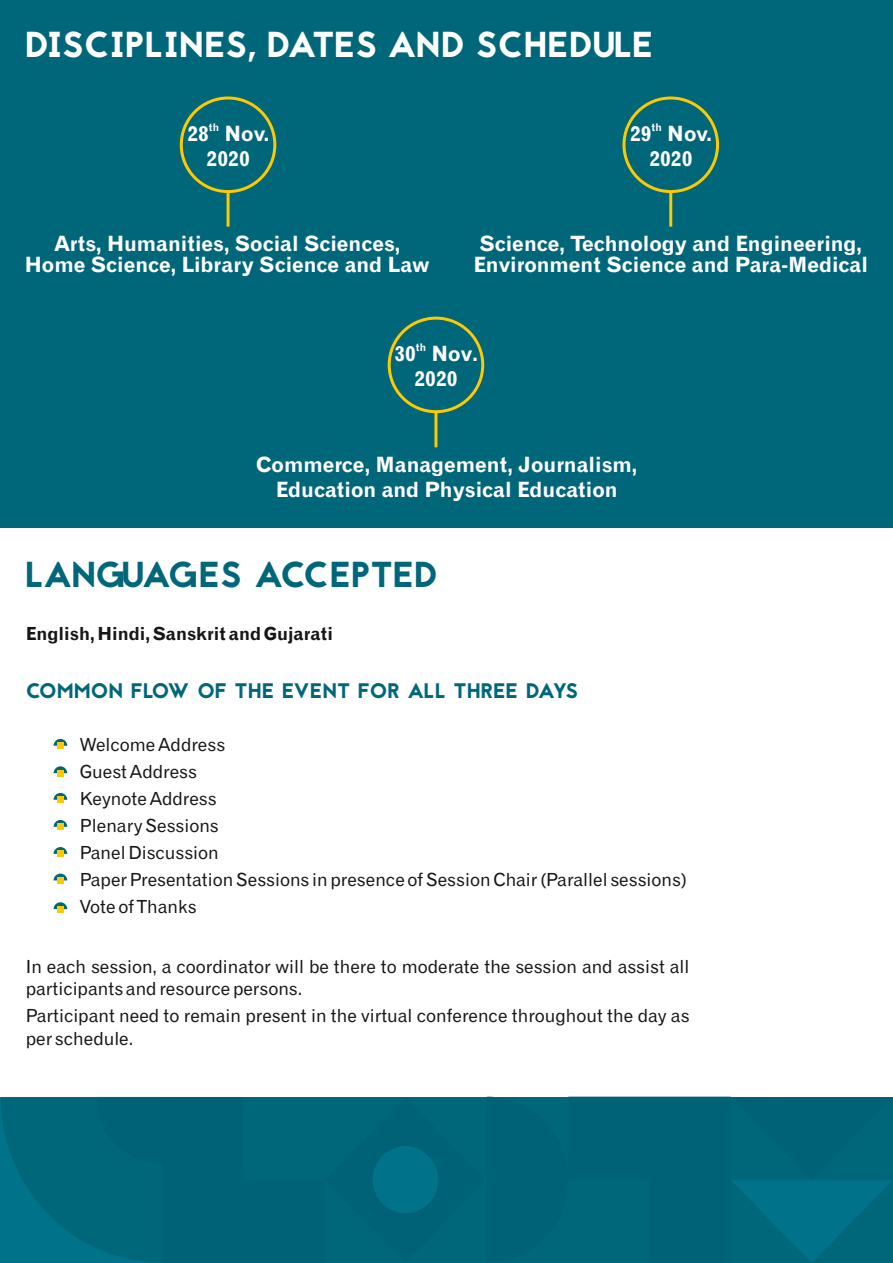
<style>
.page{position:relative;width:893px;height:1263px;background:#fff}
.page>*{position:absolute;margin:0;border:0;box-sizing:border-box;transform-origin:0 0}
.t1{font:36px "Jaapokki";color:#fff}
.t2{font:36px "Jaapokki";letter-spacing:-.02em;color:#00677b}
.t3{font:21px/25.2px "Gothic 720 BT Bold B";color:#fff;text-align:center}
.t4{font:21px "Jaapokki";color:#00677b}
.t5{font:18px/27px "Gothic 720 BT Roman B";color:#151616}
.t6{font:18px "Gothic 720 BT Bold B";color:#151616}
.t7{font:10.5px "Gothic 720 BT Bold B";color:#fff}
</style>
<div class="page">
<div style="left:0;top:0;width:893px;height:527px;background:#00677b"></div>
<svg style="left:54px;top:739px;width:13px;height:7px"></svg>
<div style="left:57px;top:742px;width:7px;height:7px;background:#fdc900"></div>
<svg style="left:54px;top:766px;width:13px;height:7px"></svg>
<div style="left:57px;top:770px;width:7px;height:7px;background:#fdc900"></div>
<svg style="left:54px;top:793px;width:13px;height:7px"></svg>
<div style="left:57px;top:796px;width:7px;height:7px;background:#fdc900"></div>
<svg style="left:54px;top:820px;width:13px;height:7px"></svg>
<div style="left:57px;top:823px;width:7px;height:7px;background:#fdc900"></div>
<svg style="left:54px;top:847px;width:13px;height:7px"></svg>
<div style="left:57px;top:850px;width:7px;height:7px;background:#fdc900"></div>
<svg style="left:54px;top:873px;width:13px;height:7px"></svg>
<div style="left:57px;top:877px;width:7px;height:7px;background:#fdc900"></div>
<svg style="left:54px;top:902px;width:13px;height:7px"></svg>
<div style="left:57px;top:906px;width:7px;height:6px;background:#fdc900"></div>
<div style="left:180px;top:97px;width:96px;height:96px;border:3px solid #fdc900;border-radius:50%"></div>
<hr style="left:227px;top:191px;width:3px;height:36px;background:#fdc900">
<div style="left:622px;top:97px;width:97px;height:96px;border:3px solid #fdc900;border-radius:50%"></div>
<hr style="left:669px;top:191px;width:3px;height:36px;background:#fdc900">
<div style="left:388px;top:317px;width:96px;height:96px;border:3px solid #fdc900;border-radius:50%"></div>
<hr style="left:434px;top:412px;width:3px;height:35px;background:#fdc900">
<svg style="left:0;top:1096px;width:893px;height:167px;background:#01667b"></svg>
<h1 class="t1" style="left:25px;top:24px;width:630px">DISCIPLINES, DATES AND SCHEDULE</h1>
<p class="t3" style="left:187px;top:123px;width:83px">28 Nov.<br>2020</p>
<p class="t7" style="left:652px;top:123px;width:12px">th</p>
<p class="t7" style="left:209px;top:123px;width:12px">th</p>
<p class="t3" style="left:630px;top:123px;width:83px">29 Nov.<br>2020</p>
<p class="t3" style="left:25px;top:236px;width:406px;line-height:20.4px">Arts, Humanities, Social Sciences,<br>Home Science, Library Science and Law</p>
<p class="t3" style="left:473px;top:236px;width:396px;line-height:20.4px;text-align:left">Science, Technology and Engineering,<br>Environment Science and Para-Medical</p>
<p class="t7" style="left:416px;top:343px;width:12px">th</p>
<p class="t3" style="left:394px;top:343px;width:85px">30 Nov.<br>2020</p>
<p class="t3" style="left:256px;top:454px;width:383px">Commerce, Management, Journalism,<br>Education and Physical Education</p>
<h1 class="t2" style="left:25px;top:553px;width:415px">LANGUAGES ACCEPTED</h1>
<p class="t6" style="left:26px;top:626px;width:309px">English, Hindi, Sanskrit and Gujarati</p>
<p class="t4" style="left:26px;top:678px;width:553px">COMMON FLOW OF THE EVENT FOR ALL THREE DAYS</p>
<p class="t5" style="left:80px;top:732px;width:609px">Welcome Address<br>Guest Address<br>Keynote Address<br>Plenary Sessions<br>Panel Discussion<br>Paper Presentation Sessions in presence of Session Chair (Parallel sessions)<br>Vote of Thanks</p>
<p class="t5" style="left:26px;top:957px;width:665px;line-height:22.5px">In each session, a coordinator will be there to moderate the session and assist all participants and resource persons.</p>
<p class="t5" style="left:26px;top:1006px;width:665px;line-height:22.5px">Participant need to remain present in the virtual conference throughout the day as per schedule.</p>
</div>
